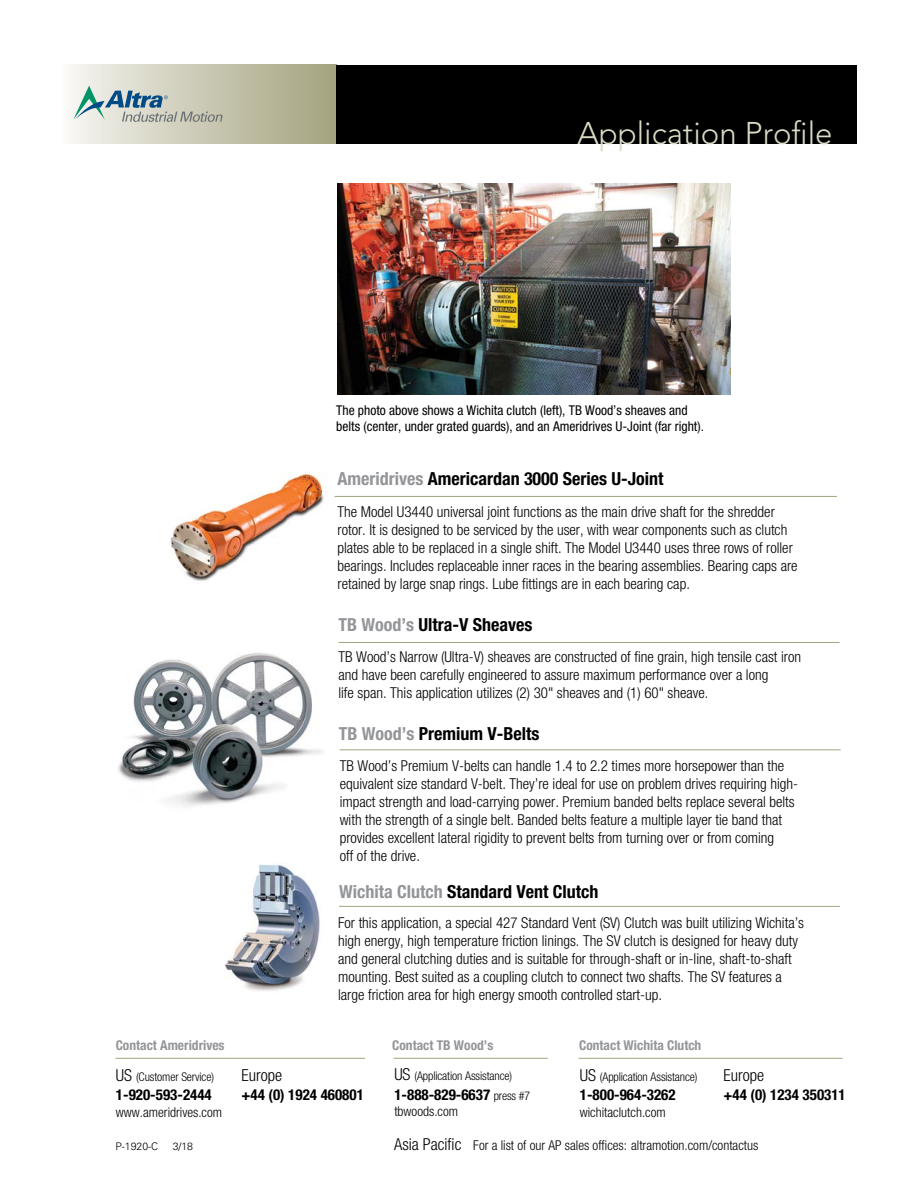
<style>
.page{position:relative;width:918px;height:1188px;background:#fff}
.page>*{position:absolute;margin:0;border:0;box-sizing:border-box;transform-origin:0 0}
.t1{font:300 31.2px "Avenir LT Std";color:#dadbc6}
.t2{font:700 condensed 18px "Helvetica Neue LT Std";color:#000}
.t3{font:300 condensed 16.5px "Helvetica Neue LT Std";color:#000}
.t4{font:300 condensed 15px/18px "Helvetica Neue LT Std";color:#000}
.t5{font:700 condensed 15px "Helvetica Neue LT Std";color:#000}
.t6{font:condensed 13.5px/16.2px "Helvetica Neue LT Std";color:#000}
.t7{font:300 condensed 13.5px "Helvetica Neue LT Std";color:#000}
.t8{font:700 condensed 13.5px "Helvetica Neue LT Std";color:#939598}
.t9{font:300 condensed 12px "Helvetica Neue LT Std";letter-spacing:-.01em;color:#000}
.t10{font:300 10.5px "Univers LT Std";color:#000}
.s1{color:#939598}
.s2{font-size:16.5px}
.s3{font-weight:300;font-size:12px}
</style>
<div class="page">
<div style="left:60px;top:65px;width:276px;height:78px;background:linear-gradient(to right,#f8f7f4,#a3a17d)"></div>
<div style="left:336px;top:65px;width:521px;height:78px;background:#000"></div>
<img style="left:338px;top:183px;width:393px;height:211px">
<img style="left:170px;top:471px;width:155px;height:111px">
<img style="left:225px;top:864px;width:95px;height:127px">
<img style="left:118px;top:652px;width:204px;height:154px">
<hr style="left:335px;top:496px;width:502px;height:1px;background:#a4a380">
<hr style="left:338px;top:642px;width:501px;height:1px;background:#a4a380">
<hr style="left:340px;top:749px;width:501px;height:1px;background:#a4a380">
<hr style="left:339px;top:906px;width:501px;height:1px;background:#a4a380">
<hr style="left:115px;top:1058px;width:250px;height:1px;background:#a4a380">
<hr style="left:394px;top:1058px;width:154px;height:1px;background:#a4a380">
<hr style="left:579px;top:1058px;width:264px;height:1px;background:#a4a380">
<svg style="left:73px;top:86px;width:150px;height:36px;background:#b4c0ba"></svg>
<p class="t1" style="left:577px;top:114px;width:257px">Application Profile</p>
<p class="t6" style="left:336px;top:402px;width:369px">The photo above shows a Wichita clutch (left), TB Wood’s sheaves and belts (center, under grated guards), and an Ameridrives U-Joint (far right).</p>
<p class="t2" style="left:338px;top:468px;width:327px"><span class="s1">Ameridrives</span> Americardan 3000 Series U-Joint</p>
<p class="t4" style="left:338px;top:503px;width:462px">The Model U3440 universal joint functions as the main drive shaft for the shredder rotor. It is designed to be serviced by the user, with wear components such as clutch plates able to be replaced in a single shift. The Model U3440 uses three rows of roller bearings. Includes replaceable inner races in the bearing assemblies. Bearing caps are retained by large snap rings. Lube fittings are in each bearing cap.</p>
<p class="t2" style="left:338px;top:614px;width:195px"><span class="s1">TB Wood’s</span> Ultra-V Sheaves</p>
<p class="t4" style="left:338px;top:648px;width:464px">TB Wood’s Narrow (Ultra-V) sheaves are constructed of fine grain, high tensile cast iron and have been carefully engineered to assure maximum performance over a long<br>life span. This application utilizes (2) 30" sheaves and (1) 60" sheave.</p>
<p class="t2" style="left:339px;top:723px;width:202px"><span class="s1">TB Wood’s</span> Premium V-Belts</p>
<p class="t4" style="left:340px;top:757px;width:460px">TB Wood’s Premium V-belts can handle 1.4 to 2.2 times more horsepower than the equivalent size standard V-belt. They’re ideal for use on problem drives requiring high&shy;impact strength and load-carrying power. Premium banded belts replace several belts with the strength of a single belt. Banded belts feature a multiple layer tie band that provides excellent lateral rigidity to prevent belts from turning over or from coming<br>off of the drive.</p>
<p class="t2" style="left:339px;top:880px;width:261px"><span class="s1">Wichita Clutch</span> Standard Vent Clutch</p>
<p class="t4" style="left:338px;top:913px;width:468px">For this application, a special 427 Standard Vent (SV) Clutch was built utilizing Wichita’s high energy, high temperature friction linings. The SV clutch is designed for heavy duty and general clutching duties and is suitable for through-shaft or in-line, shaft-to-shaft mounting. Best suited as a coupling clutch to connect two shafts. The SV features a</p>
<p class="t4" style="left:338px;top:985px;width:325px">large friction area for high energy smooth controlled start-up.</p>
<p class="t8" style="left:116px;top:1037px;width:110px">Contact Ameridrives</p>
<p class="t8" style="left:392px;top:1037px;width:103px">Contact TB Wood’s</p>
<p class="t8" style="left:579px;top:1037px;width:124px">Contact Wichita Clutch</p>
<p class="t9" style="left:116px;top:1069px;width:100px"><span class="s2">US</span> (Customer Service)</p>
<p class="t5" style="left:116px;top:1086px;width:97px">1-920-593-2444</p>
<p class="t7" style="left:116px;top:1104px;width:108px">www.ameridrives.com</p>
<p class="t3" style="left:242px;top:1065px;width:42px">Europe</p>
<p class="t5" style="left:242px;top:1086px;width:124px">+44 (0) 1924 460801</p>
<p class="t9" style="left:394px;top:1069px;width:119px"><span class="s2">US</span> (Application Assistance)</p>
<p class="t5" style="left:394px;top:1085px;width:137px">1-888-829-6637 <span class="s3">press #7</span></p>
<p class="t7" style="left:394px;top:1104px;width:65px">tbwoods.com</p>
<p class="t9" style="left:580px;top:1069px;width:119px"><span class="s2">US</span> (Application Assistance)</p>
<p class="t5" style="left:580px;top:1086px;width:97px">1-800-964-3262</p>
<p class="t7" style="left:580px;top:1104px;width:87px">wichitaclutch.com</p>
<p class="t3" style="left:724px;top:1065px;width:42px">Europe</p>
<p class="t5" style="left:724px;top:1086px;width:124px">+44 (0) 1234 350311</p>
<p class="t10" style="left:115px;top:1140px;width:44px">P-1920-C</p>
<p class="t10" style="left:173px;top:1140px;width:22px">3/18</p>
<p class="t7" style="left:394px;top:1138px;width:366px"><span class="s2">Asia Pacific</span> For a list of our AP sales offices: altramotion.com/contactus</p>
</div>
